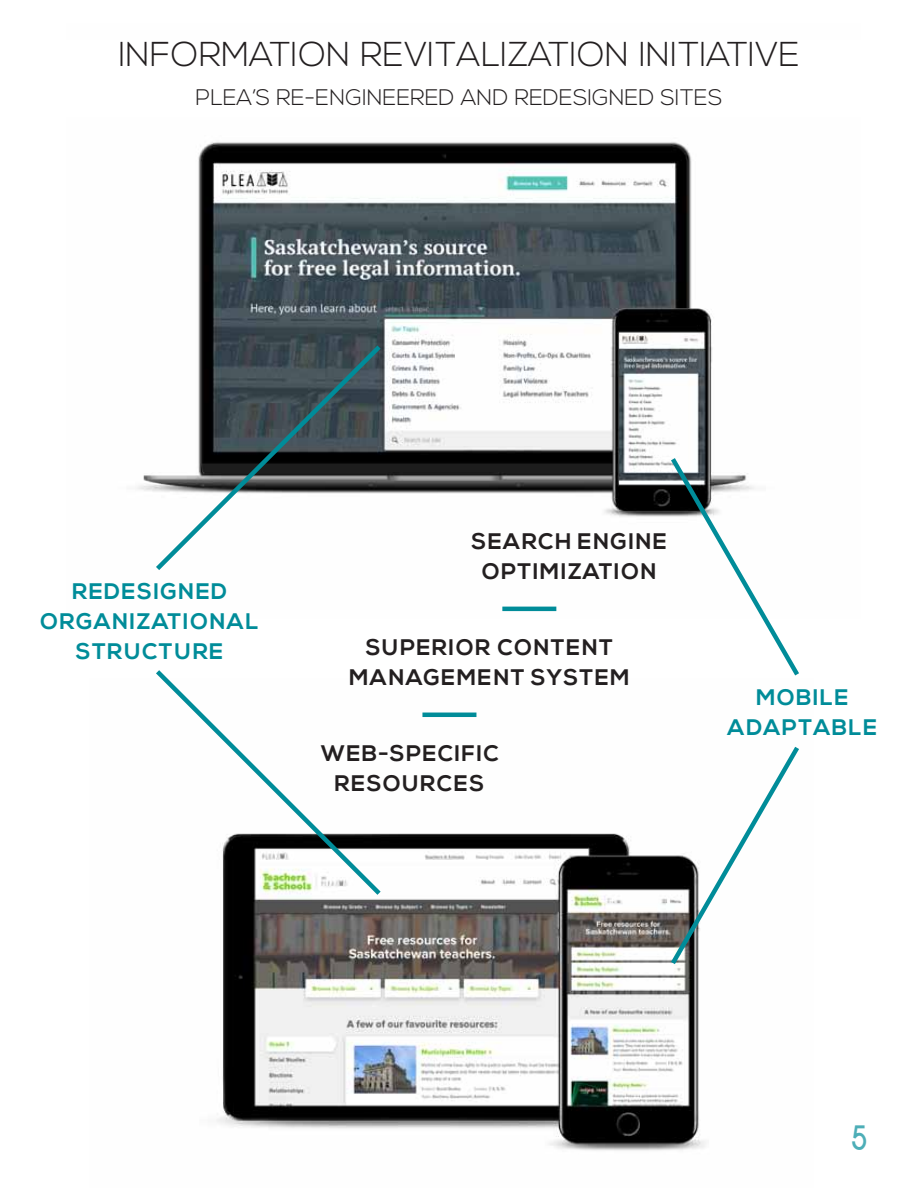
<style>
.page{position:relative;width:918px;height:1188px;background:#fff}
.page>*{position:absolute;margin:0;border:0;box-sizing:border-box;transform-origin:0 0}
.t1{font:300 34.5px "Nexa";color:#231f20}
.t2{font:700 condensed 31.5px "Atilla";color:#4daeb7}
.t3{font:700 22.5px/30px "Nexa";letter-spacing:.06em;color:#231f20;text-align:center}
.t4{font:700 22.5px/30px "Nexa";letter-spacing:.06em;color:#008c99;text-align:center}
.t5{font:300 22.5px "Nexa";color:#231f20}
</style>
<div class="page">
<img style="left:137px;top:142px;width:575px;height:470px">
<img style="left:216px;top:712px;width:490px;height:439px">
<svg style="left:151px;top:341px;width:234px;height:234px"></svg>
<svg style="left:156px;top:670px;width:229px;height:230px"></svg>
<svg style="left:667px;top:453px;width:132px;height:223px"></svg>
<svg style="left:667px;top:742px;width:132px;height:227px"></svg>
<hr style="left:502px;top:607px;width:54px;height:4px;background:#008c99">
<hr style="left:422px;top:713px;width:54px;height:4px;background:#008c99">
<h1 class="t1" style="left:118px;top:35px;width:683px">INFORMATION REVITALIZATION INITIATIVE</h1>
<p class="t5" style="left:196px;top:85px;width:30px">PLEA</p>
<p class="t5" style="left:252px;top:85px;width:472px">’S RE-ENGINEERED AND REDESIGNED SITES</p>
<p class="t4" style="left:40px;top:577px;width:220px">REDESIGNED<br>ORGANIZATIONAL<br>STRUCTURE</p>
<p class="t3" style="left:472px;top:527px;width:197px">SEARCH ENGINE<br>OPTIMIZATION</p>
<p class="t3" style="left:349px;top:633px;width:279px">SUPERIOR CONTENT<br>MANAGEMENT SYSTEM</p>
<p class="t3" style="left:321px;top:739px;width:179px">WEB-SPECIFIC<br>RESOURCES</p>
<p class="t4" style="left:728px;top:683px;width:151px">MOBILE<br>ADAPTABLE</p>
<h2 class="t2" style="left:852px;top:1117px;width:16px">5</h2>
</div>
